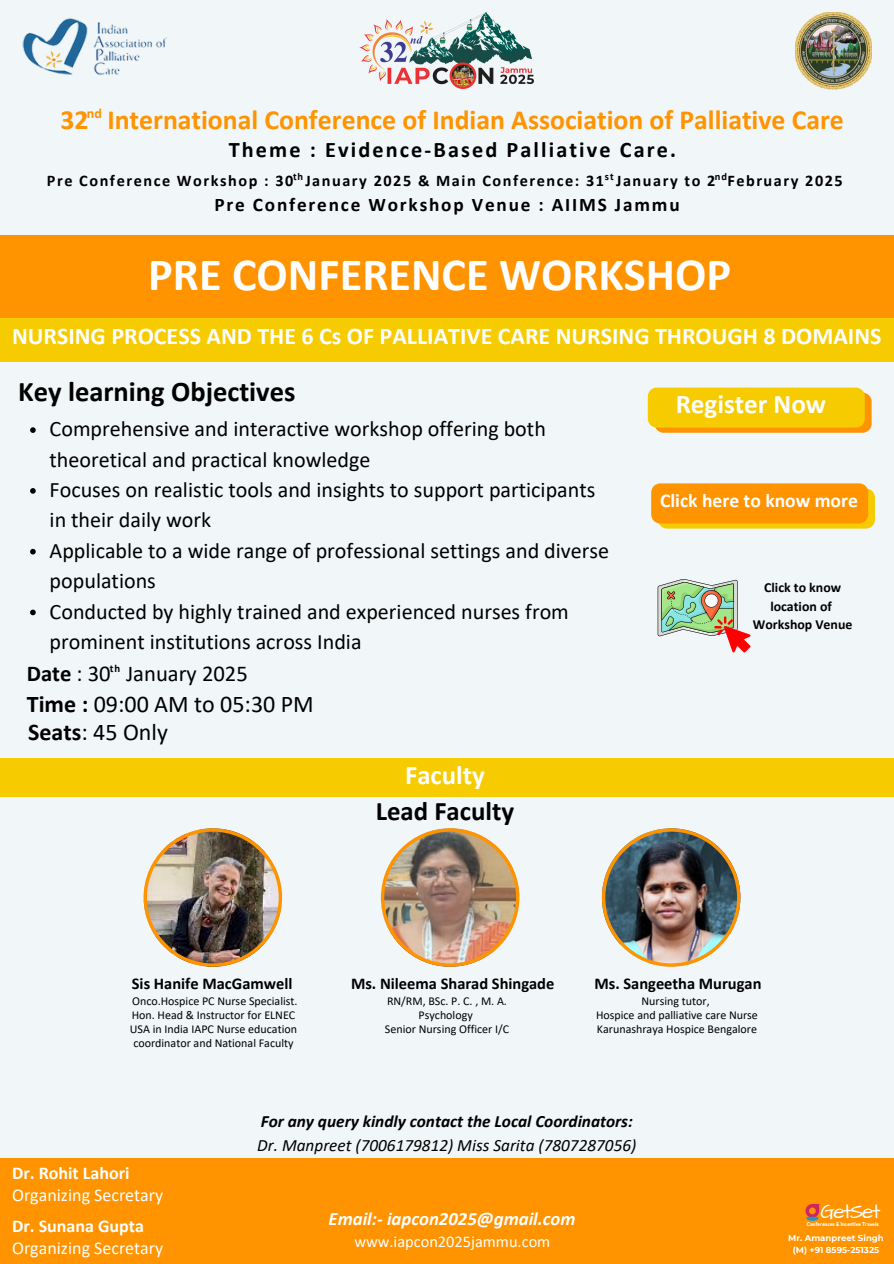
<style>
.page{position:relative;width:894px;height:1264px;background:#fff}
.page>*{position:absolute;margin:0;border:0;box-sizing:border-box;transform-origin:0 0}
.t1{font:700 46.35px "Calibri";color:#fff}
.t2{font:700 28.5px "Calibri";color:#000}
.t3{font:700 27.75px "Calibri";color:#ff9300}
.t4{font:700 27px "Calibri";color:#fff}
.t5{font:700 26.85px "Calibri";color:#000}
.t6{font:700 26.85px "Calibri";color:#fff}
.t7{font:700 24px "Calibri";color:#fff}
.t8{font:24px "Calibri";color:#000}
.t9{font:22.65px "Calibri";color:#000}
.t10{font:700 22.2px "Calibri";letter-spacing:.095em;color:#000}
.t11{font:22.05px/30.3px "Calibri";color:#000}
.t12{font:20.7px "Architects Daughter";letter-spacing:-.065em;color:#fff}
.t13{font:700 19.5px "Calibri";color:#fff}
.t14{font:700 19.2px "Calibri";letter-spacing:.095em;color:#000}
.t15{font:italic 700 18.75px "Calibri";color:#fff}
.t16{font:18px "Calibri";color:#fff}
.t17{font:700 18px "Calibri";color:#fff}
.t18{font:italic 700 17.25px "Calibri";color:#000}
.t19{font:italic 17.25px "Calibri";color:#000}
.t20{font:700 16.5px "Calibri";color:#000}
.t21{font:16.35px "Calibri";color:#fff}
.t22{font:700 16.2px "Calibri";letter-spacing:.095em;color:#000}
.t23{font:700 14.1px "Calibri";color:#ff9300}
.t24{font:700 13.8px/18.8px "Calibri";color:#000;text-align:center}
.t25{font:12px/14px "Calibri";color:#000}
.t26{font:700 10.8px "Calibri";color:#000}
.t27{font:700 10.5px "Calibri";color:#000}
.t28{font:700 8.55px "Montserrat";color:#fff}
.t29{font:700 5.55px "Gabriel Sans Cond";color:#fff}
.s1{font-weight:700}
</style>
<div class="page">
<div style="left:0;top:0;width:893px;height:1263px;background:#f1f6f8"></div>
<img style="left:795px;top:12px;width:76px;height:77px">
<img style="left:22px;top:18px;width:145px;height:57px">
<img style="left:360px;top:12px;width:173px;height:77px">
<div style="left:0;top:235px;width:893px;height:83px;background:#ff9300"></div>
<div style="left:0;top:318px;width:893px;height:44px;background:#f6cb00"></div>
<div style="left:0;top:758px;width:893px;height:38px;background:#f6cb00"></div>
<div style="left:0;top:1158px;width:893px;height:105px;background:#ff9300"></div>
<img style="left:143px;top:828px;width:139px;height:138px">
<img style="left:381px;top:828px;width:138px;height:138px">
<img style="left:805px;top:1204px;width:14px;height:12px">
<svg style="left:806px;top:1216px;width:13px;height:5px"></svg>
<svg style="left:657px;top:579px;width:93px;height:73px"></svg>
<img style="left:601px;top:828px;width:139px;height:138px">
<svg style="left:647px;top:387px;width:224px;height:46px;background:#f6c509"></svg>
<svg style="left:651px;top:483px;width:223px;height:45px;background:#fd9b06"></svg>
<svg style="left:30px;top:427px;width:6px;height:6px"></svg>
<svg style="left:30px;top:488px;width:6px;height:5px"></svg>
<svg style="left:30px;top:549px;width:6px;height:5px"></svg>
<svg style="left:30px;top:609px;width:6px;height:6px"></svg>
<p class="t23" style="left:87px;top:107px;width:17px">nd</p>
<p class="t3" style="left:60px;top:108px;width:784px">32 International Conference of Indian Association of Palliative Care</p>
<h1 class="t10" style="left:229px;top:141px;width:449px">Theme : Evidence-Based Palliative Care.</h1>
<h3 class="t22" style="left:47px;top:173px;width:797px">Pre Conference Workshop : 30 January 2025 &amp; Main Conference: 31 January to 2 February 2025</h3>
<h2 class="t14" style="left:214px;top:197px;width:466px">Pre Conference Workshop Venue : AIIMS Jammu</h2>
<p class="t27" style="left:293px;top:172px;width:12px">th</p>
<p class="t27" style="left:604px;top:172px;width:10px">st</p>
<p class="t27" style="left:714px;top:172px;width:14px">nd</p>
<p class="t1" style="left:148px;top:255px;width:584px">PRE CONFERENCE WORKSHOP</p>
<p class="t7" style="left:12px;top:326px;width:870px">NURSING PROCESS AND THE 6 Cs OF PALLIATIVE CARE NURSING THROUGH 8 DOMAINS</p>
<p class="t2" style="left:18px;top:379px;width:279px">Key learning Objectives</p>
<p class="t11" style="left:50px;top:415px;width:497px">Comprehensive and interactive workshop offering both theoretical and practical knowledge</p>
<p class="t11" style="left:50px;top:476px;width:547px">Focuses on realistic tools and insights to support participants in their daily work</p>
<p class="t11" style="left:50px;top:537px;width:561px">Applicable to a wide range of professional settings and diverse populations</p>
<p class="t11" style="left:50px;top:598px;width:520px">Conducted by highly trained and experienced nurses from prominent institutions across India</p>
<p class="t26" style="left:110px;top:664px;width:12px">th</p>
<p class="t9" style="left:27px;top:664px;width:222px"><span class="s1">Date</span> : 30 January 2025</p>
<p class="t8" style="left:27px;top:694px;width:288px"><span class="s1">Time :</span> 09:00 AM to 05:30 PM</p>
<p class="t8" style="left:28px;top:722px;width:141px"><span class="s1">Seats</span>: 45 Only</p>
<p class="t6" style="left:405px;top:764px;width:81px">Faculty</p>
<p class="t5" style="left:375px;top:799px;width:140px">Lead Faculty</p>
<p class="t4" style="left:675px;top:393px;width:152px">Register Now</p>
<p class="t13" style="left:660px;top:492px;width:199px">Click here to know more</p>
<h2 class="t24" style="left:764px;top:579px;width:78px">Click to know location of</h2>
<h2 class="t24" style="left:752px;top:616px;width:101px">Workshop Venue</h2>
<p class="t20" style="left:132px;top:976px;width:162px">Sis Hanife MacGamwell</p>
<p class="t20" style="left:351px;top:976px;width:205px">Ms. Nileema Sharad Shingade</p>
<p class="t20" style="left:594px;top:976px;width:168px">Ms. Sangeetha Murugan</p>
<p class="t25" style="left:132px;top:995px;width:167px">Onco.Hospice PC Nurse Specialist.</p>
<p class="t25" style="left:130px;top:1009px;width:169px">Hon. Head &amp; Instructor for ELNEC<br>USA in India IAPC Nurse education coordinator and National Faculty</p>
<p class="t25" style="left:387px;top:995px;width:121px;text-align:center">RN/RM, BSc. P. C. , M. A.<br>Psychology</p>
<p class="t25" style="left:385px;top:1023px;width:126px">Senior Nursing Officer I/C</p>
<p class="t25" style="left:641px;top:995px;width:70px">Nursing tutor,</p>
<p class="t25" style="left:596px;top:1009px;width:163px">Hospice and palliative care Nurse<br>Karunashraya Hospice Bengalore</p>
<p class="t17" style="left:12px;top:1165px;width:119px">Dr. Rohit Lahori</p>
<p class="t16" style="left:12px;top:1187px;width:153px">Organizing Secretary</p>
<h2 class="t17" style="left:12px;top:1217px;width:133px">Dr. Sunana Gupta</h2>
<p class="t16" style="left:12px;top:1240px;width:153px">Organizing Secretary</p>
<p class="t18" style="left:261px;top:1114px;width:373px">For any query kindly contact the Local Coordinators:</p>
<p class="t19" style="left:257px;top:1137px;width:380px">Dr. Manpreet (7006179812) Miss Sarita (7807287056)</p>
<h5 class="t12" style="left:820px;top:1197px;width:61px">GetSet</h5>
<p class="t29" style="left:806px;top:1221px;width:73px">Conferences &amp; Incentive Travels</p>
<p class="t15" style="left:328px;top:1210px;width:248px">Email:- iapcon2025@gmail.com</p>
<p class="t21" style="left:354px;top:1234px;width:197px">www.iapcon2025jammu.com</p>
<p class="t28" style="left:788px;top:1232px;width:97px">Mr. Amanpreet Singh</p>
<p class="t28" style="left:792px;top:1244px;width:88px">(M) +91 8595-251325</p>
</div>
